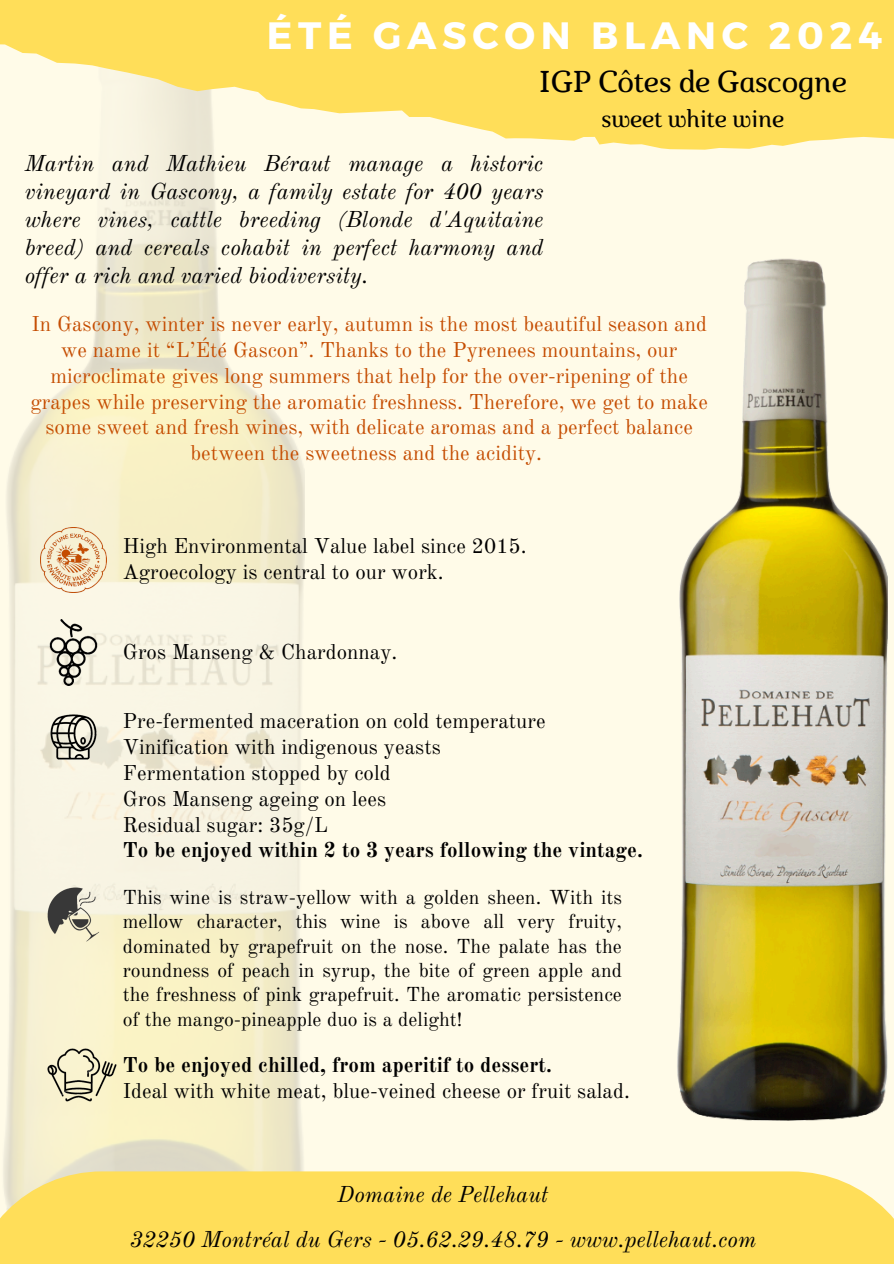
<style>
.page{position:relative;width:894px;height:1264px;background:#fff}
.page>*{position:absolute;margin:0;border:0;box-sizing:border-box;transform-origin:0 0}
.t1{font:700 38.1px "Montserrat";letter-spacing:.15em;color:#fff}
.t2{font:italic 30.15px "Marta";color:#000}
.t3{font:italic 24.15px "Marta";color:#000}
.t4{font:italic 22.5px/28.2px "Old Standard";color:#000;text-align:justify}
.t5{font:21px/25.8px "Old Standard";color:#000}
.t6{font:21px/25.8px "Old Standard";color:#c54d02;text-align:center}
.t7{font:19.8px/24.5px "Old Standard";color:#000;text-align:justify}
.s1{font-weight:700}
</style>
<div class="page">
<div style="left:0;top:0;width:893px;height:1263px;background:#fffbe8"></div>
<img style="left:3px;top:150px;width:301px;height:1021px">
<img style="left:41px;top:527px;width:65px;height:65px">
<img style="left:41px;top:620px;width:65px;height:65px">
<img style="left:41px;top:704px;width:65px;height:65px">
<img style="left:41px;top:1040px;width:82px;height:70px">
<img style="left:41px;top:882px;width:65px;height:65px">
<div style="left:0;top:1171px;width:893px;height:92px;background:#ffde59"></div>
<svg style="left:0;top:0;width:893px;height:150px;fill:#ffde59"></svg>
<img style="left:677px;top:258px;width:210px;height:862px">
<h3 class="t1" style="left:267px;top:11px;width:616px">ÉTÉ GASCON BLANC 2024</h3>
<p class="t2" style="left:539px;top:69px;width:309px">IGP Côtes de Gascogne</p>
<p class="t3" style="left:601px;top:109px;width:184px">sweet white wine</p>
<p class="t4" style="left:25px;top:149px;width:520px">Martin and Mathieu Béraut manage a historic vineyard in Gascony, a family estate for 400 years where vines, cattle breeding (Blonde d'Aquitaine breed) and cereals cohabit in perfect harmony and offer a rich and varied biodiversity.</p>
<p class="t6" style="left:30px;top:311px;width:679px">In Gascony, winter is never early, autumn is the most beautiful season and we name it “L’Été Gascon”. Thanks to the Pyrenees mountains, our microclimate gives long summers that help for the over-ripening of the grapes while preserving the aromatic freshness. Therefore, we get to make some sweet and fresh wines, with delicate aromas and a perfect balance between the sweetness and the acidity.</p>
<h3 class="t5" style="left:123px;top:533px;width:405px">High Environmental Value label since 2015.<br>Agroecology is central to our work.</h3>
<h1 class="t5" style="left:123px;top:638px;width:276px">Gros Manseng &amp; Chardonnay.</h1>
<h2 class="t5" style="left:123px;top:708px;width:521px">Pre-fermented maceration on cold temperature Vinification with indigenous yeasts<br>Fermentation stopped by cold<br>Gros Manseng ageing on lees<br>Residual sugar: 35g/L<br><span class="s1">To be enjoyed within 2 to 3 years following the vintage.</span></h2>
<p class="t7" style="left:123px;top:885px;width:500px">This wine is straw-yellow with a golden sheen. With its mellow character, this wine is above all very fruity, dominated by grapefruit on the nose. The palate has the roundness of peach in syrup, the bite of green apple and the freshness of pink grapefruit. The aromatic persistence of the mango-pineapple duo is a delight!</p>
<p class="t5" style="left:123px;top:1051px;width:508px"><span class="s1">To be enjoyed chilled, from aperitif to dessert.<br></span>Ideal with white meat, blue-veined cheese or fruit salad.</p>
<p class="t4" style="left:337px;top:1180px;width:212px">Domaine de Pellehaut</p>
<p class="t4" style="left:130px;top:1224px;width:627px">32250 Montréal du Gers - 05.62.29.48.79 - www.pellehaut.com</p>
</div>
